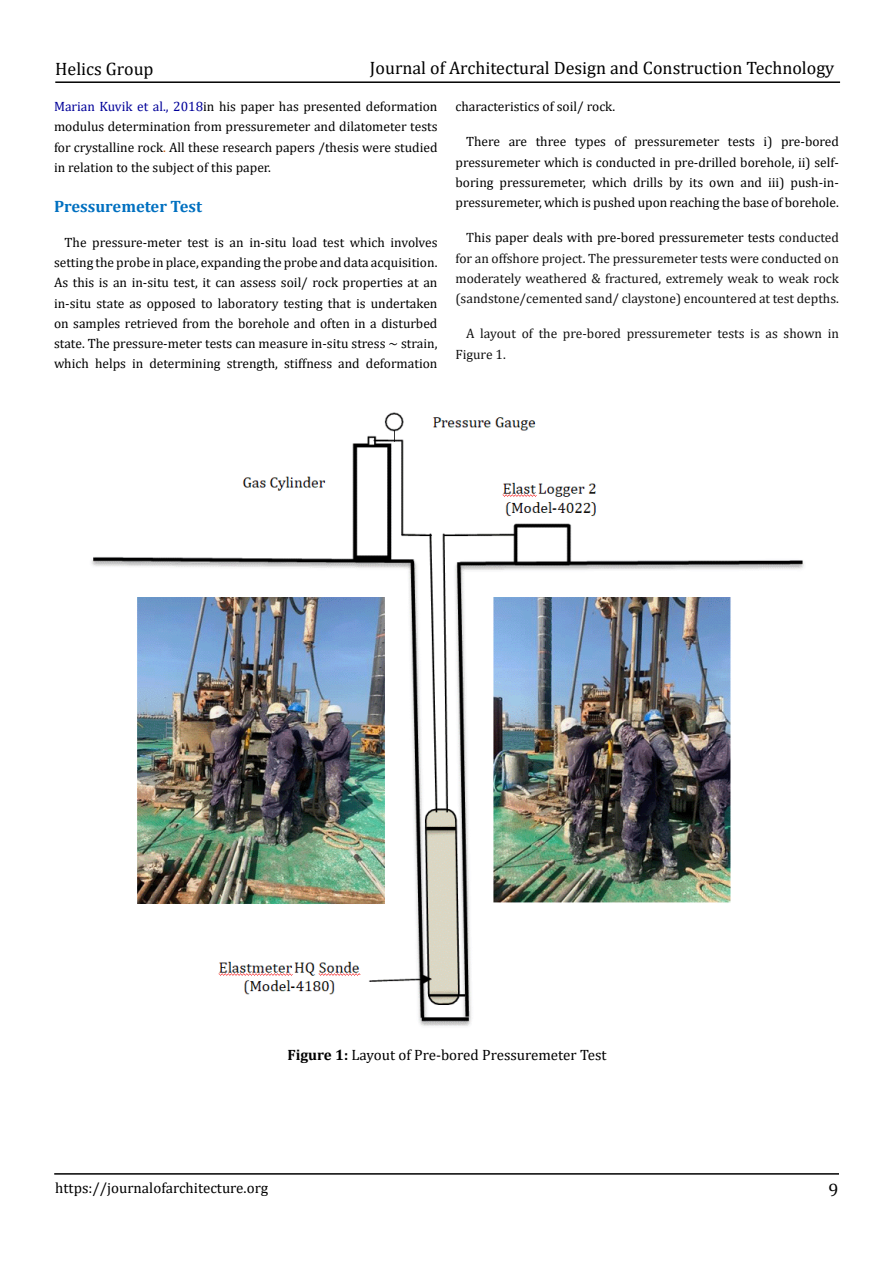
<style>
.page{position:relative;width:893px;height:1263px;background:#fff}
.page>*{position:absolute;margin:0;border:0;box-sizing:border-box;transform-origin:0 0}
.t1{font:18px "Cambria";color:#000}
.t2{font:700 16.5px "Cambria";color:#0070c0}
.t3{font:15px "Cambria";color:#000}
.t4{font:13.5px/20.2px "Cambria";color:#000;text-align:justify}
.t5{font:13.5px/20.2px "Cambria";color:#111;text-align:justify}
.s1{color:#009}
.s2{color:#c45911}
.s3{color:#000}
.s4{font-weight:700}
</style>
<div class="page">
<hr style="left:55px;top:81px;width:785px;height:2px;background:#000">
<hr style="left:54px;top:1173px;width:785px;height:1px;background:#000">
<img style="left:91px;top:412px;width:713px;height:614px">
<h1 class="t1" style="left:55px;top:58px;width:100px">Helics Group</h1>
<h1 class="t1" style="left:370px;top:57px;width:466px">Journal of Architectural Design and Construction Technology</h1>
<p class="t4" style="left:54px;top:96px;width:385px"><span class="s1">Marian Kuvik et al., 2018</span>in his paper has presented deformation modulus determination from pressuremeter and dilatometer tests for crystalline rock<span class="s2">.</span> All these research papers /thesis were studied in relation to the subject of this paper.</p>
<p class="t2" style="left:54px;top:194px;width:150px">Pressuremeter Test</p>
<p class="t4" style="left:54px;top:232px;width:385px;text-indent:11px">The pressure-meter test is an in-situ load test which involves setting the probe in place, expanding the probe and data acquisition.<br>As this is an in-situ test, it can assess soil/ rock properties at an in-situ state as opposed to laboratory testing that is undertaken on samples retrieved from the borehole and often in a disturbed state. The pressure-meter tests can measure in-situ stress ~ strain, which helps in determining strength, stiffness and deformation</p>
<p class="t4" style="left:455px;top:96px;width:161px">characteristics of soil/ rock.</p>
<p class="t4" style="left:455px;top:132px;width:385px;text-indent:11px">There are three types of pressuremeter tests i) pre-bored pressuremeter which is conducted in pre-drilled borehole, ii) self&shy;boring pressuremeter, which drills by its own and iii) push-in&shy;pressuremeter, which is pushed upon reaching the base of borehole.</p>
<p class="t5" style="left:455px;top:228px;width:385px;text-indent:11px">T<span class="s3">his paper deals with pre-bored pressuremeter tests</span> conducted for an offshore project<span class="s3">.</span> The pressuremeter tests were conducted on moderately weathered &amp; fractured, extremely weak to weak rock (sandstone/cemented sand/ claystone) encountered at test depths.</p>
<p class="t5" style="left:455px;top:324px;width:385px;text-indent:11px">A layout of the pre-bored pressuremeter tests is as shown in<br>Figure 1.</p>
<p class="t3" style="left:287px;top:1046px;width:321px"><span class="s4">Figure 1:</span> Layout of Pre-bored Pressuremeter Test</p>
<p class="t3" style="left:55px;top:1179px;width:214px">https://journalofarchitecture.org</p>
<p class="t1" style="left:828px;top:1179px;width:11px">9</p>
</div>
